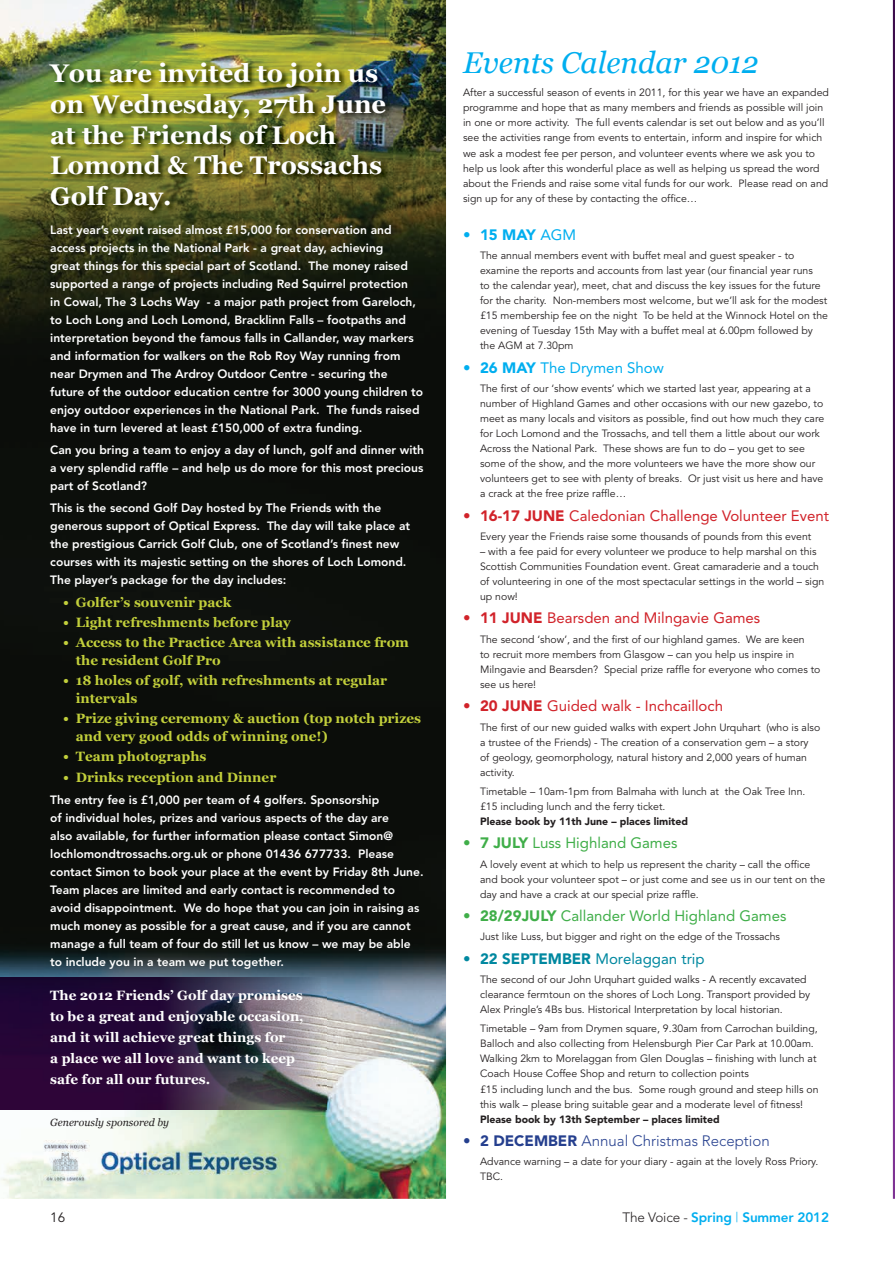
<style>
.page{position:relative;width:895px;height:1265px;background:#fff}
.page>*{position:absolute;margin:0;border:0;box-sizing:border-box;transform-origin:0 0}
.t1{font:italic 30px "Georgia";color:#00aeef}
.t2{font:700 25.5px/30.6px "Georgia";color:#fff}
.t3{font:15px "Avenir";color:#d1232a}
.t4{font:15px "Avenir";color:#40ae49}
.t5{font:300 15px "Avenir";color:#253f8e}
.t6{font:15px "Avenir";color:#0088a0}
.t7{font:15px "Avenir";color:#00aeef}
.t8{font:900 15px "Avenir";color:#00aeef}
.t9{font:700 13.5px/18px "Georgia";color:#c2cf3b}
.t10{font:700 13.5px/21px "Georgia";color:#fff}
.t11{font:800 13.5px "Avenir";letter-spacing:-.01em;color:#00aeef}
.t12{font:13.5px "Avenir";color:#231f20}
.t13{font:800 12px/18px "Avenir";color:#fff}
.t14{font:10.5px/15px "Avenir";color:#231f20}
.t15{font:900 10.5px "Avenir";color:#231f20}
.t16{font:italic 10.5px "Georgia";color:#231f20}
.s1{font-weight:400}
.s2{font-weight:900}
.s3{font-weight:300;color:#231f20}
.s4{font-weight:300}
</style>
<div class="page">
<img style="left:0;top:0;width:446px;height:1198px">
<img style="left:48px;top:61px;width:345px;height:157px">
<img style="left:0;top:977px;width:327px;height:132px">
<svg style="left:892px;top:0;width:3px;height:1198px;background:#845d8f"></svg>
<h2 class="t2" style="left:50px;top:58px;width:337px">You are invited to join us on Wednesday, 27th June at the Friends of Loch<br>Lomond &amp; The Trossachs<br>Golf Day.</h2>
<p class="t13" style="left:50px;top:220px;width:374px">Last year’s event raised almost £15,000 for conservation and access projects in the National Park - a great day, achieving<br>great things for this special part of Scotland. The money raised supported a range of projects including Red Squirrel protection<br>in Cowal, The 3 Lochs Way - a major path project from Gareloch, to Loch Long and Loch Lomond, Bracklinn Falls – footpaths and interpretation beyond the famous falls in Callander, way markers and information for walkers on the Rob Roy Way running from near Drymen and The Ardroy Outdoor Centre - securing the future of the outdoor education centre for 3000 young children to enjoy outdoor experiences in the National Park. The funds raised have in turn levered at least £150,000 of extra funding.</p>
<p class="t13" style="left:50px;top:441px;width:375px;text-align:justify">Can you bring a team to enjoy a day of lunch, golf and dinner with a very splendid raffle – and help us do more for this most precious part of Scotland?</p>
<p class="t13" style="left:50px;top:499px;width:361px">This is the second Golf Day hosted by The Friends with the generous support of Optical Express. The day will take place at the prestigious Carrick Golf Club, one of Scotland’s finest new courses with its majestic setting on the shores of Loch Lomond.<br>The player’s package for the day includes:</p>
<p class="t9" style="left:63px;top:593px;width:170px">• Golfer’s souvenir pack</p>
<p class="t9" style="left:63px;top:613px;width:229px">• Light refreshments before play</p>
<p class="t9" style="left:76px;top:633px;width:334px;text-indent:-13px">• Access to the Practice Area with assistance from the resident Golf Pro</p>
<p class="t9" style="left:76px;top:671px;width:313px;text-indent:-13px">• 18 holes of golf, with refreshments at regular intervals</p>
<p class="t9" style="left:76px;top:709px;width:347px;text-indent:-13px">• Prize giving ceremony &amp; auction (top notch prizes and very good odds of winning one!)</p>
<p class="t9" style="left:63px;top:747px;width:145px">• Team photographs</p>
<p class="t9" style="left:63px;top:767px;width:215px">• Drinks reception and Dinner</p>
<p class="t13" style="left:50px;top:790px;width:375px">The entry fee is £1,000 per team of 4 golfers. Sponsorship<br>of individual holes, prizes and various aspects of the day are<br>also available, for further information please contact Simon@ lochlomondtrossachs.org.uk or phone 01436 677733. Please contact Simon to book your place at the event by Friday 8th June.<br>Team places are limited and early contact is recommended to avoid disappointment. We do hope that you can join in raising as much money as possible for a great cause, and if you are cannot manage a full team of four do still let us know – we may be able to include you in a team we put together.</p>
<p class="t10" style="left:50px;top:984px;width:255px">The 2012 Friends’ Golf day promises to be a great and enjoyable occasion, and it will achieve great things for<br>a place we all love and want to keep safe for all our futures.</p>
<p class="t16" style="left:50px;top:1116px;width:120px">Generously sponsored by</p>
<h1 class="t1" style="left:463px;top:46px;width:297px">Events Calendar 2012</h1>
<p class="t14" style="left:463px;top:86px;width:367px">After a successful season of events in 2011, for this year we have an expanded programme and hope that as many members and friends as possible will join in one or more activity. The full events calendar is set out below and as you’ll see the activities range from events to entertain, inform and inspire for which we ask a modest fee per person, and volunteer events where we ask you to help us look after this wonderful place as well as helping us spread the word about the Friends and raise some vital funds for our work. Please read on and sign up for any of these by contacting the office…</p>
<h3 class="t8" style="left:463px;top:226px;width:115px">• 15 MAY <span class="s1">AGM</span></h3>
<p class="t14" style="left:480px;top:248px;width:349px">The annual members event with buffet meal and guest speaker - to examine the reports and accounts from last year (our financial year runs<br>to the calendar year), meet, chat and discuss the key issues for the future for the charity. Non-members most welcome, but we’ll ask for the modest £15 membership fee on the night To be held at the Winnock Hotel on the evening of Tuesday 15th May with a buffet meal at 6.00pm followed by the AGM at 7.30pm</p>
<h3 class="t7" style="left:463px;top:359px;width:202px"><span class="s2">• 26 MAY</span> The Drymen Show</h3>
<p class="t14" style="left:480px;top:381px;width:345px">The first of our ‘show events’ which we started last year, appearing at a number of Highland Games and other occasions with our new gazebo, to meet as many locals and visitors as possible, find out how much they care for Loch Lomond and the Trossachs, and tell them a little about our work Across the National Park. These shows are fun to do – you get to see some of the show, and the more volunteers we have the more show our volunteers get to see with plenty of breaks. Or just visit us here and have a crack at the free prize raffle…</p>
<h3 class="t3" style="left:463px;top:507px;width:367px"><span class="s2">• 16-17 JUNE</span> Caledonian Challenge Volunteer Event</h3>
<p class="t14" style="left:480px;top:529px;width:332px">Every year the Friends raise some thousands of pounds from this event</p>
<p class="t14" style="left:480px;top:544px;width:345px">– with a fee paid for every volunteer we produce to help marshal on this Scottish Communities Foundation event. Great camaraderie and a touch of volunteering in one of the most spectacular settings in the world – sign up now!</p>
<h3 class="t3" style="left:463px;top:609px;width:299px"><span class="s2">• 11 JUNE</span> Bearsden and Milngavie Games</h3>
<p class="t14" style="left:480px;top:632px;width:342px">The second ‘show’, and the first of our highland games. We are keen<br>to recruit more members from Glasgow – can you help us inspire in Milngavie and Bearsden? Special prize raffle for everyone who comes to see us here!</p>
<h3 class="t3" style="left:463px;top:697px;width:261px"><span class="s2">• 20 JUNE</span> Guided walk - Inchcailloch</h3>
<p class="t14" style="left:480px;top:719px;width:341px">The first of our new guided walks with expert John Urquhart (who is also a trustee of the Friends) - The creation of a conservation gem – a story of geology, geomorphology, natural history and 2,000 years of human activity.</p>
<p class="t14" style="left:480px;top:784px;width:327px">Timetable – 10am-1pm from Balmaha with lunch at the Oak Tree Inn. £15 including lunch and the ferry ticket.</p>
<p class="t15" style="left:480px;top:814px;width:209px">Please book by 11th June – places limited</p>
<h3 class="t4" style="left:463px;top:834px;width:216px"><span class="s2">• 7 JULY</span> Luss Highland Games</h3>
<p class="t14" style="left:480px;top:856px;width:346px">A lovely event at which to help us represent the charity – call the office and book your volunteer spot – or just come and see us in our tent on the day and have a crack at our special prize raffle.</p>
<h3 class="t4" style="left:463px;top:907px;width:325px"><span class="s2">• 28/29JULY</span> Callander World Highland Games</h3>
<p class="t14" style="left:480px;top:929px;width:301px">Just like Luss, but bigger and right on the edge of the Trossachs</p>
<h3 class="t6" style="left:463px;top:950px;width:243px"><span class="s2">• 22 SEPTEMBER</span> Morelaggan trip</h3>
<p class="t14" style="left:480px;top:972px;width:332px">The second of our John Urquhart guided walks - A recently excavated clearance fermtoun on the shores of Loch Long. Transport provided by<br>Alex Pringle’s 4Bs bus. Historical Interpretation by local historian.</p>
<p class="t14" style="left:480px;top:1021px;width:340px">Timetable – 9am from Drymen square, 9.30am from Carrochan building, Balloch and also collecting from Helensburgh Pier Car Park at 10.00am.<br>Walking 2km to Morelaggan from Glen Douglas – finishing with lunch at Coach House Coffee Shop and return to collection points<br>£15 including lunch and the bus. Some rough ground and steep hills on this walk – please bring suitable gear and a moderate level of fitness!</p>
<p class="t15" style="left:480px;top:1112px;width:241px">Please book by 13th September – places limited</p>
<h3 class="t5" style="left:463px;top:1131px;width:308px"><span class="s2">• 2 DECEMBER</span> Annual Christmas Reception</h3>
<p class="t14" style="left:480px;top:1154px;width:339px">Advance warning – a date for your diary - again at the lovely Ross Priory.<br>TBC.</p>
<p class="t12" style="left:50px;top:1209px;width:17px">16</p>
<p class="t11" style="left:622px;top:1209px;width:208px"><span class="s3">The Voice -</span> Spring <span class="s4">|</span> Summer 2012</p>
</div>
